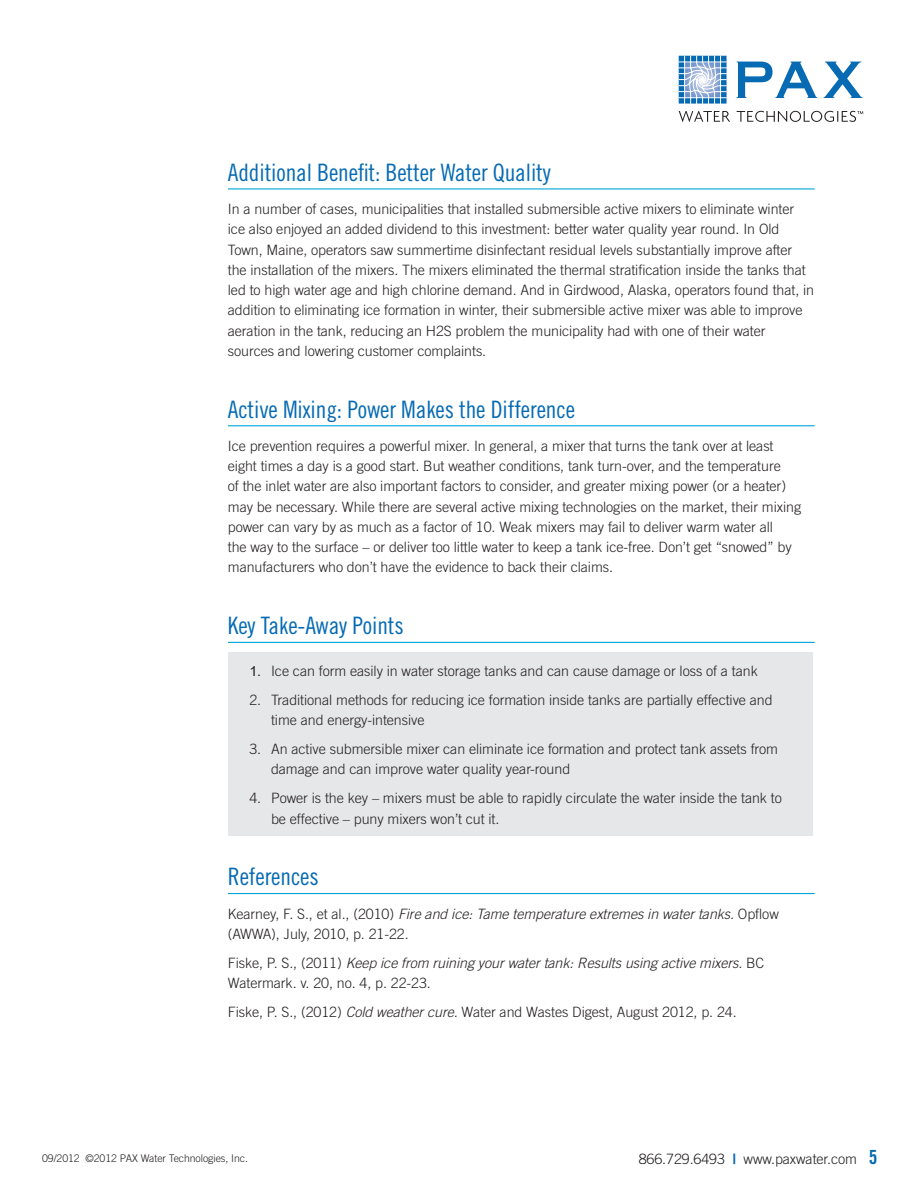
<style>
.page{position:relative;width:918px;height:1188px;background:#fff}
.page>*{position:absolute;margin:0;border:0;box-sizing:border-box;transform-origin:0 0}
.t1{font:24px "Trade Gothic Cond Eighteen";letter-spacing:-.005em;color:#066bb3}
.Text{font:300 14.25px/20.2px "Trade Gothic";letter-spacing:-.005em;color:#231f20}
.Text-2{font:italic 300 14.25px/20.2px "Trade Gothic";letter-spacing:-.005em;color:#231f20}
.t2{font:300 10.5px "Trade Gothic";letter-spacing:-.005em;color:#231f20}
.s1{font-family:"Arial Unicode MS";font-weight:400}
.s2{font-style:italic}
.s3{font-style:normal}
.s4{font-weight:700;color:#066bb3}
.s5{font-family:"Trade Gothic Bold Cond Twenty";font-weight:400;font-size:19.5px;color:#066bb3}
</style>
<div class="page">
<svg style="left:679px;top:111px;width:184px;height:11px"></svg>
<svg style="left:679px;top:55px;width:48px;height:49px;background:#87b1d7"></svg>
<svg style="left:737px;top:62px;width:80px;height:36px"></svg>
<svg style="left:824px;top:62px;width:38px;height:36px"></svg>
<div style="left:228px;top:652px;width:584px;height:184px;background:#e6e7e9"></div>
<hr style="left:228px;top:188px;width:587px;height:2px;background:#00a6db">
<hr style="left:228px;top:425px;width:587px;height:1px;background:#00a6db">
<hr style="left:228px;top:642px;width:587px;height:1px;background:#00a6db">
<hr style="left:228px;top:893px;width:587px;height:1px;background:#00a6db">
<p class="t1" style="left:228px;top:158px;width:324px">Additional Benefit: Better Water Quality</p>
<p class="Text" style="left:228px;top:199px;width:588px">In a number of cases, municipalities that installed submersible active mixers to eliminate winter ice also enjoyed an added dividend to this investment: better water quality year round. In Old Town, Maine, operators saw summertime disinfectant residual levels substantially improve after the installation of the mixers. The mixers eliminated the thermal stratification inside the tanks that led to high water age and high chlorine demand. And in Girdwood, Alaska, operators found that, in addition to eliminating ice formation in winter, their submersible active mixer was able to improve aeration in the tank, reducing an H2S problem the municipality had with one of their water sources and lowering customer complaints.</p>
<p class="t1" style="left:228px;top:395px;width:349px">Active Mixing: Power Makes the Difference</p>
<p class="Text" style="left:228px;top:435px;width:575px">Ice prevention requires a powerful mixer. In general, a mixer that turns the tank over at least eight times a day is a good start. But weather conditions, tank turn-over, and the temperature<br>of the inlet water are also important factors to consider, and greater mixing power (or a heater) may be necessary. While there are several active mixing technologies on the market, their mixing power can vary by as much as a factor of 10. Weak mixers may fail to deliver warm water all<br>the way to the surface – or deliver too little water to keep a tank ice-free. Don’t get “snowed” by manufacturers who don’t have the evidence to back their claims.</p>
<p class="t1" style="left:228px;top:611px;width:177px">Key Take-Away Points</p>
<p class="Text" style="left:249px;top:661px;width:510px"><span class="s1">1.</span> Ice can form easily in water storage tanks and can cause damage or loss of a tank</p>
<p class="Text" style="left:271px;top:690px;width:503px;text-indent:-22px">2. Traditional methods for reducing ice formation inside tanks are partially effective and time and energy-intensive</p>
<p class="Text" style="left:271px;top:739px;width:509px;text-indent:-22px">3. An active submersible mixer can eliminate ice formation and protect tank assets from damage and can improve water quality year-round</p>
<p class="Text" style="left:271px;top:788px;width:512px;text-indent:-22px">4. Power is the key – mixers must be able to rapidly circulate the water inside the tank to be effective – puny mixers won’t cut it.</p>
<p class="t1" style="left:228px;top:863px;width:92px">References</p>
<p class="Text" style="left:228px;top:903px;width:552px">Kearney, F. S., et al., (2010) <span class="s2">Fire and ice: Tame temperature extremes in water tanks.</span> Opflow (AWWA), July, 2010, p. 21-22.</p>
<p class="Text-2" style="left:228px;top:952px;width:538px"><span class="s3">Fiske, P. S., (2011)</span> Keep ice from ruining your water tank: Results using active mixers. <span class="s3">BC<br>Watermark. v. 20, no. 4, p. 22-23.</span></p>
<p class="Text" style="left:228px;top:1002px;width:510px">Fiske, P. S., (2012) <span class="s2">Cold weather cure.</span> Water and Wastes Digest, August 2012, p. 24.</p>
<p class="t2" style="left:42px;top:1152px;width:207px">09/2012 ©2012 PAX Water Technologies, Inc.</p>
<p class="Text" style="left:639px;top:1148px;width:240px">866.729.6493 <span class="s4">|</span> www.paxwater.com <span class="s5">5</span></p>
</div>
